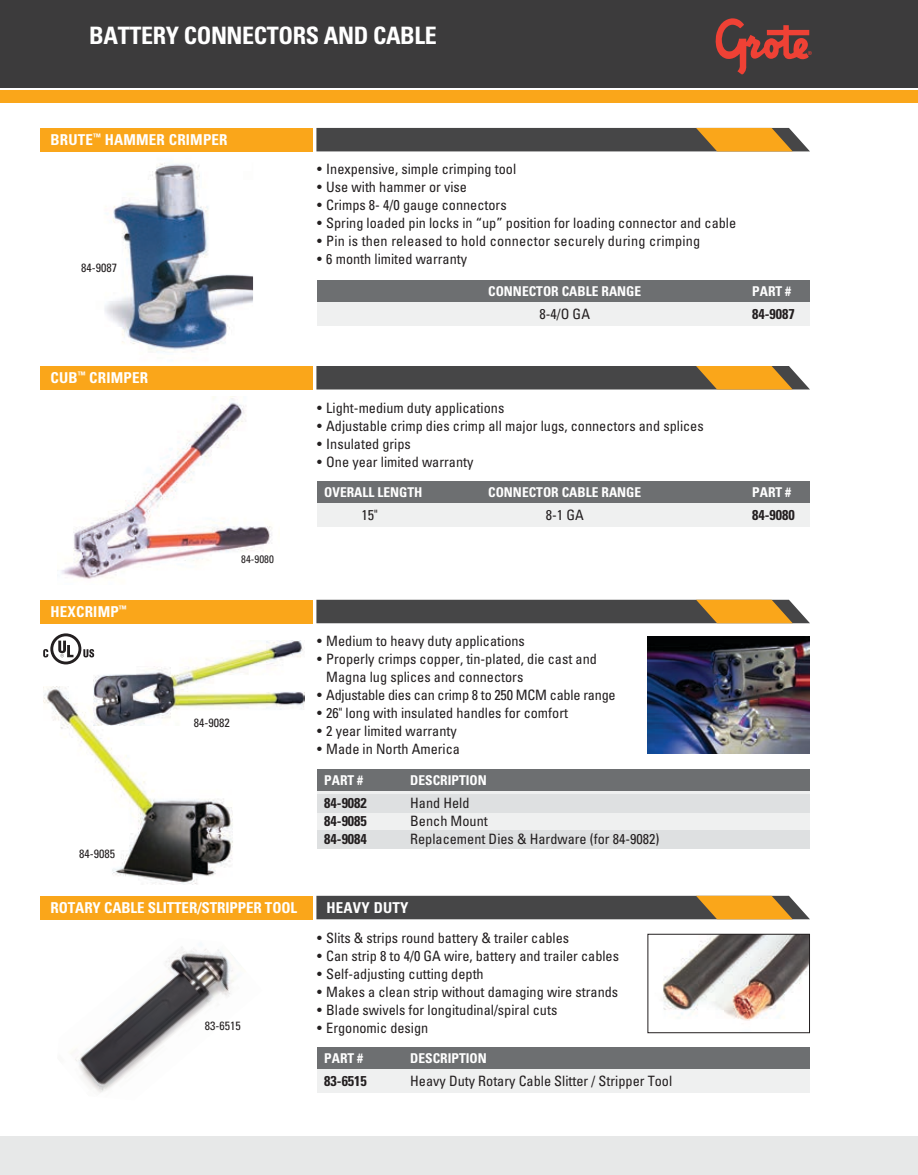
<style>
.page{position:relative;width:918px;height:1175px;background:#fff}
.page>*{position:absolute;margin:0;border:0;box-sizing:border-box;transform-origin:0 0}
.t1{font:700 condensed 24px "Univers";letter-spacing:-.015em;color:#fff}
.BODY_COPY{font:700 condensed 15px "Univers";letter-spacing:.015em;color:#fff}
.BODY_COPY-2{font:700 condensed 15px "Univers";letter-spacing:-.005em;color:#fff}
.BODY_COPY-3{font:condensed 14.25px/18px "Univers";color:#231f20}
.CHART_BODY{font:condensed 14.25px "Univers";color:#231f20}
.CHART_BODY-2{font:700 condensed 14.25px "Univers";color:#231f20}
.WHITE_CHART_HEADS{font:700 condensed 13.5px "Univers";color:#fff}
.Product_Numbers{font:condensed 12px "Univers";color:#231f20}
.PRODUCT_NUMBERS{font:condensed 10.8px "Univers";color:#231f20}
</style>
<div class="page">
<div style="left:0;top:1135px;width:918px;height:39px;background:#e7e8e8"></div>
<div style="left:0;top:0;width:918px;height:88px;background:#3c3b3c"></div>
<div style="left:0;top:90px;width:918px;height:13px;background:#faa61a"></div>
<svg style="left:715px;top:18px;width:97px;height:56px"></svg>
<img style="left:43px;top:686px;width:190px;height:198px">
<img style="left:93px;top:640px;width:212px;height:85px">
<img style="left:75px;top:943px;width:160px;height:150px">
<img style="left:104px;top:163px;width:149px;height:189px">
<img style="left:663px;top:936px;width:145px;height:85px">
<div style="left:648px;top:934px;width:162px;height:98px;border:1px solid #231f20"></div>
<img style="left:647px;top:636px;width:162px;height:117px">
<img style="left:61px;top:397px;width:211px;height:182px">
<div style="left:317px;top:502px;width:493px;height:24px;background:#eff0f0"></div>
<div style="left:317px;top:481px;width:493px;height:21px;background:#6d6f71"></div>
<div style="left:317px;top:302px;width:493px;height:23px;background:#eff0f0"></div>
<div style="left:317px;top:280px;width:493px;height:22px;background:#6d6f71"></div>
<div style="left:317px;top:1069px;width:493px;height:23px;background:#eff0f0"></div>
<div style="left:317px;top:1047px;width:493px;height:22px;background:#6d6f71"></div>
<svg style="left:43px;top:633px;width:51px;height:31px"></svg>
<div style="left:317px;top:791px;width:493px;height:57px;background:#eff0f0"></div>
<div style="left:317px;top:769px;width:493px;height:22px;background:#6d6f71"></div>
<div style="left:317px;top:830px;width:493px;height:18px;background:#dee0e1"></div>
<div style="left:317px;top:794px;width:493px;height:18px;background:#dee0e1"></div>
<div style="left:40px;top:128px;width:273px;height:23px;background:#faa61a"></div>
<svg style="left:316px;top:128px;width:494px;height:23px;background:#655844"></svg>
<div style="left:40px;top:366px;width:273px;height:23px;background:#faa61a"></div>
<svg style="left:316px;top:366px;width:494px;height:23px;background:#655844"></svg>
<div style="left:40px;top:600px;width:273px;height:23px;background:#faa61a"></div>
<svg style="left:316px;top:600px;width:494px;height:23px;background:#655844"></svg>
<div style="left:40px;top:895px;width:273px;height:24px;background:#faa61a"></div>
<svg style="left:316px;top:895px;width:494px;height:24px;background:#6a5e4a"></svg>
<h1 class="t1" style="left:89px;top:20px;width:349px">BATTERY CONNECTORS AND CABLE</h1>
<p class="BODY_COPY" style="left:50px;top:130px;width:179px">BRUTE<sup>™</sup> HAMMER CRIMPER</p>
<p class="Product_Numbers" style="left:81px;top:260px;width:37px">84-9087</p>
<p class="BODY_COPY" style="left:50px;top:368px;width:99px">CUB<sup>™</sup> CRIMPER</p>
<p class="BODY_COPY" style="left:50px;top:602px;width:78px">HEXCRIMP<sup>™</sup></p>
<p class="Product_Numbers" style="left:79px;top:845px;width:37px">84-9085</p>
<p class="PRODUCT_NUMBERS" style="left:241px;top:552px;width:34px">84-9080</p>
<p class="Product_Numbers" style="left:194px;top:715px;width:37px">84-9082</p>
<p class="BODY_COPY-3" style="left:317px;top:159px;width:200px">• Inexpensive, simple crimping tool</p>
<p class="BODY_COPY-3" style="left:317px;top:177px;width:151px">• Use with hammer or vise</p>
<p class="BODY_COPY-3" style="left:317px;top:195px;width:191px">• Crimps 8- 4/0 gauge connectors</p>
<p class="BODY_COPY-3" style="left:317px;top:213px;width:420px">• Spring loaded pin locks in “up” position for loading connector and cable</p>
<p class="BODY_COPY-3" style="left:317px;top:231px;width:385px">• Pin is then released to hold connector securely during crimping</p>
<p class="BODY_COPY-3" style="left:317px;top:249px;width:151px">• 6 month limited warranty</p>
<p class="WHITE_CHART_HEADS" style="left:488px;top:282px;width:155px">CONNECTOR CABLE RANGE</p>
<p class="WHITE_CHART_HEADS" style="left:752px;top:282px;width:41px">PART #</p>
<p class="CHART_BODY" style="left:539px;top:305px;width:52px">8-4/O GA</p>
<p class="CHART_BODY-2" style="left:752px;top:305px;width:44px">84-9087</p>
<p class="BODY_COPY-3" style="left:317px;top:398px;width:189px">• Light-medium duty applications</p>
<p class="BODY_COPY-3" style="left:317px;top:416px;width:388px">• Adjustable crimp dies crimp all major lugs, connectors and splices</p>
<p class="BODY_COPY-3" style="left:317px;top:434px;width:95px">• Insulated grips</p>
<p class="BODY_COPY-3" style="left:317px;top:452px;width:158px">• One year limited warranty</p>
<p class="WHITE_CHART_HEADS" style="left:324px;top:483px;width:100px">OVERALL LENGTH</p>
<p class="WHITE_CHART_HEADS" style="left:488px;top:483px;width:155px">CONNECTOR CABLE RANGE</p>
<p class="WHITE_CHART_HEADS" style="left:752px;top:483px;width:41px">PART #</p>
<p class="CHART_BODY" style="left:362px;top:506px;width:18px">15"</p>
<p class="CHART_BODY" style="left:546px;top:506px;width:39px">8-1 GA</p>
<p class="CHART_BODY-2" style="left:752px;top:506px;width:44px">84-9080</p>
<p class="BODY_COPY-3" style="left:317px;top:632px;width:209px">• Medium to heavy duty applications</p>
<p class="BODY_COPY-3" style="left:326px;top:650px;width:272px;text-indent:-9px">• Properly crimps copper, tin-plated, die cast and<br>Magna lug splices and connectors</p>
<p class="BODY_COPY-3" style="left:317px;top:686px;width:300px">• Adjustable dies can crimp 8 to 250 MCM cable range</p>
<p class="BODY_COPY-3" style="left:317px;top:704px;width:252px">• 26" long with insulated handles for comfort</p>
<p class="BODY_COPY-3" style="left:317px;top:722px;width:141px">• 2 year limited warranty</p>
<p class="BODY_COPY-3" style="left:317px;top:740px;width:144px">• Made in North America</p>
<p class="WHITE_CHART_HEADS" style="left:324px;top:771px;width:41px">PART #</p>
<p class="WHITE_CHART_HEADS" style="left:410px;top:771px;width:78px">DESCRIPTION</p>
<p class="CHART_BODY-2" style="left:324px;top:794px;width:44px">84-9082</p>
<p class="CHART_BODY" style="left:410px;top:794px;width:61px">Hand Held</p>
<p class="CHART_BODY-2" style="left:324px;top:812px;width:44px">84-9085</p>
<p class="CHART_BODY" style="left:410px;top:812px;width:79px">Bench Mount</p>
<p class="CHART_BODY-2" style="left:324px;top:830px;width:44px">84-9084</p>
<p class="CHART_BODY" style="left:410px;top:830px;width:251px">Replacement Dies &amp; Hardware (for 84-9082)</p>
<p class="BODY_COPY-2" style="left:50px;top:898px;width:248px">ROTARY CABLE SLITTER/STRIPPER TOOL</p>
<p class="BODY_COPY" style="left:326px;top:898px;width:84px">HEAVY DUTY</p>
<p class="Product_Numbers" style="left:205px;top:1017px;width:37px">83-6515</p>
<p class="BODY_COPY-3" style="left:317px;top:928px;width:253px">• Slits &amp; strips round battery &amp; trailer cables</p>
<p class="BODY_COPY-3" style="left:317px;top:946px;width:303px">• Can strip 8 to 4/0 GA wire, battery and trailer cables</p>
<p class="BODY_COPY-3" style="left:317px;top:964px;width:168px">• Self-adjusting cutting depth</p>
<p class="BODY_COPY-3" style="left:317px;top:982px;width:303px">• Makes a clean strip without damaging wire strands</p>
<p class="BODY_COPY-3" style="left:317px;top:1000px;width:242px">• Blade swivels for longitudinal/spiral cuts</p>
<p class="BODY_COPY-3" style="left:317px;top:1018px;width:113px">• Ergonomic design</p>
<p class="WHITE_CHART_HEADS" style="left:324px;top:1049px;width:41px">PART #</p>
<p class="WHITE_CHART_HEADS" style="left:410px;top:1049px;width:78px">DESCRIPTION</p>
<p class="CHART_BODY-2" style="left:324px;top:1072px;width:44px">83-6515</p>
<p class="CHART_BODY" style="left:410px;top:1071px;width:264px">Heavy Duty Rotary Cable Slitter / Stripper Tool</p>
</div>
